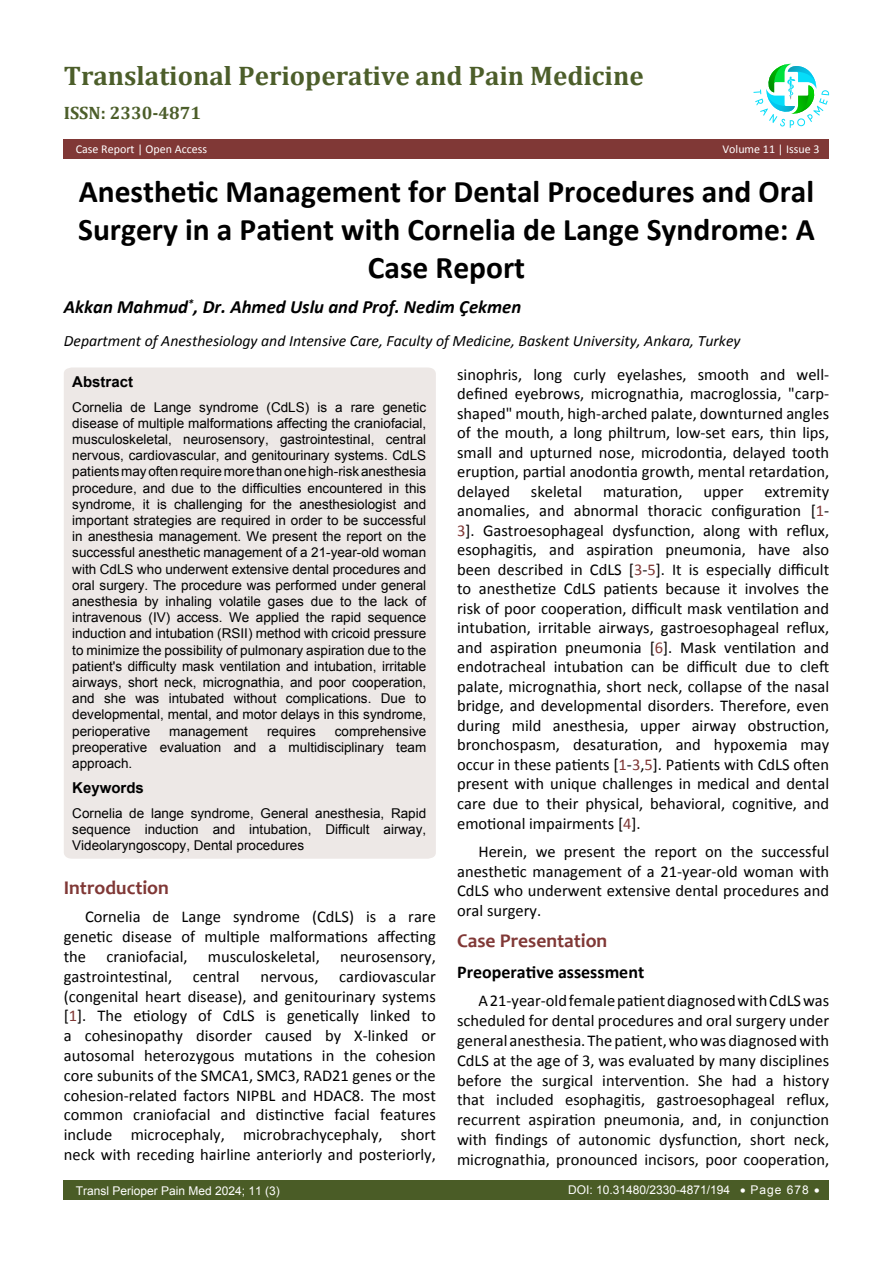
<style>
.page{position:relative;width:893px;height:1263px;background:#fff}
.page>*{position:absolute;margin:0;border:0;box-sizing:border-box;transform-origin:0 0}
.t1{font:700 31.5px/37.8px "Calibri";color:#000;text-align:center}
.t2{font:700 27px "Cambria";color:#4c5e2a}
.t3{font:700 19.5px "Candara";color:#803836}
.t4{font:italic 700 18.75px "Calibri";color:#000}
.t5{font:700 18px "Calibri";color:#000}
.t6{font:700 18px "Cambria";color:#4c5e2a}
.t7{font:16.5px/19.5px "Calibri";color:#000;text-align:justify}
.t8{font:italic 15.75px "Calibri";color:#000}
.t9{font:700 15px "Arial";color:#000}
.t10{font:13.5px/16.2px "Arial";color:#000;text-align:justify}
.t11{font:12px "Arial";color:#fff}
.t12{font:12px "Calibri";color:#fff}
.s1{color:#803836}
</style>
<div class="page">
<div style="left:64px;top:139px;width:765px;height:19px;background:#803836"></div>
<div style="left:64px;top:1180px;width:765px;height:19px;background:#4a5c26"></div>
<svg style="left:753px;top:64px;width:76px;height:64px"></svg>
<div style="left:64px;top:367px;width:372px;height:492px;background:#ede8e6"></div>
<h2 class="t2" style="left:64px;top:57px;width:581px">Translational Perioperative and Pain Medicine</h2>
<p class="t6" style="left:64px;top:100px;width:139px">ISSN: 2330-4871</p>
<p class="t12" style="left:76px;top:142px;width:133px">Case Report | Open Access</p>
<p class="t12" style="left:722px;top:142px;width:99px">Volume 11 | Issue 3</p>
<h1 class="t1" style="left:78px;top:173px;width:738px">Anesthetic Management for Dental Procedures and Oral<br>Surgery in a Patient with Cornelia de Lange Syndrome: A<br>Case Report</h1>
<p class="t4" style="left:64px;top:295px;width:459px">Akkan Mahmud<sup>*</sup>, Dr. Ahmed Uslu and Prof. Nedim Çekmen</p>
<p class="t8" style="left:64px;top:330px;width:678px">Department of Anesthesiology and Intensive Care, Faculty of Medicine, Baskent University, Ankara, Turkey</p>
<p class="t9" style="left:72px;top:372px;width:62px">Abstract</p>
<p class="t10" style="left:72px;top:399px;width:356px">Cornelia de Lange syndrome (CdLS) is a rare genetic disease of multiple malformations affecting the craniofacial, musculoskeletal, neurosensory, gastrointestinal, central nervous, cardiovascular, and genitourinary systems. CdLS patients may often require more than one high-risk anesthesia procedure, and due to the difficulties encountered in this syndrome, it is challenging for the anesthesiologist and important strategies are required in order to be successful in anesthesia management. We present the report on the successful anesthetic management of a 21-year-old woman with CdLS who underwent extensive dental procedures and oral surgery. The procedure was performed under general anesthesia by inhaling volatile gases due to the lack of intravenous (IV) access. We applied the rapid sequence induction and intubation (RSII) method with cricoid pressure to minimize the possibility of pulmonary aspiration due to the patient's difficulty mask ventilation and intubation, irritable airways, short neck, micrognathia, and poor cooperation, and she was intubated without complications. Due to developmental, mental, and motor delays in this syndrome, perioperative</p>
<p class="t7" style="left:457px;top:365px;width:374px">sinophris, long curly eyelashes, smooth and well&shy;defined eyebrows, micrognathia, macroglossia, "carp&shy;shaped" mouth, high-arched palate, downturned angles of the mouth, a long philtrum, low-set ears, thin lips, small and upturned nose, microdontia, delayed tooth eruption, partial anodontia growth, mental retardation, delayed</p>
<p class="t7" style="left:531px;top:482px;width:53px">skeletal</p>
<p class="t7" style="left:603px;top:482px;width:81px">maturation,</p>
<p class="t7" style="left:704px;top:482px;width:41px">upper</p>
<p class="t7" style="left:457px;top:482px;width:374px;text-indent:307px">extremity anomalies, and abnormal thoracic configuration [<span class="s1">1</span>- <span class="s1">3</span>]. Gastroesophageal dysfunction, along with reflux, esophagitis, and aspiration pneumonia, have also been described in CdLS [<span class="s1">3</span>-<span class="s1">5</span>]. It is especially difficult to anesthetize CdLS patients because it involves the risk of poor cooperation, difficult mask ventilation and intubation, irritable airways, gastroesophageal reflux, and aspiration pneumonia [<span class="s1">6</span>]. Mask ventilation and endotracheal intubation can be difficult due to cleft palate, micrognathia, short neck, collapse of the nasal bridge, and developmental disorders. Therefore, even during mild anesthesia, upper airway obstruction, bronchospasm, desaturation, and hypoxemia may occur in these patients [<span class="s1">1</span>-<span class="s1">3</span>,<span class="s1">5</span>]. Patients with CdLS often present with unique challenges in medical and dental care due to their physical, behavioral, cognitive, and emotional impairments [<span class="s1">4</span>].</p>
<p class="t7" style="left:457px;top:841px;width:374px;text-indent:21px">Herein, we present the report on the successful anesthetic management of a 21-year-old woman with CdLS who underwent extensive dental procedures and oral surgery.</p>
<p class="t3" style="left:457px;top:928px;width:152px">Case Presentation</p>
<p class="t5" style="left:457px;top:961px;width:189px">Preoperative assessment</p>
<p class="t7" style="left:457px;top:991px;width:374px;text-indent:21px">A 21-year-old female patient diagnosed with CdLS was scheduled for dental procedures and oral surgery under general anesthesia. The patient, who was diagnosed with CdLS at the age of 3, was evaluated by many disciplines before the surgical intervention. She had a history that included esophagitis, gastroesophageal reflux, recurrent aspiration pneumonia, and, in conjunction with findings of autonomic dysfunction, short neck, micrognathia, pronounced incisors, poor cooperation,</p>
<p class="t10" style="left:72px;top:723px;width:355px;text-indent:262px">comprehensive preoperative evaluation and a multidisciplinary team approach.</p>
<p class="t9" style="left:72px;top:778px;width:73px">Keywords</p>
<p class="t10" style="left:72px;top:805px;width:355px">Cornelia de lange syndrome, General anesthesia, Rapid sequence induction and intubation, Difficult airway, Videolaryngoscopy, Dental procedures</p>
<p class="t10" style="left:169px;top:723px;width:80px">management</p>
<p class="t10" style="left:267px;top:723px;width:50px">requires</p>
<p class="t3" style="left:64px;top:875px;width:107px">Introduction</p>
<p class="t7" style="left:64px;top:907px;width:374px;text-indent:21px">Cornelia de Lange syndrome (CdLS) is a rare genetic disease of multiple malformations affecting the craniofacial, musculoskeletal, neurosensory, gastrointestinal,</p>
<p class="t7" style="left:64px;top:966px;width:374px;text-indent:275px">cardiovascular (congenital heart disease), and genitourinary systems [<span class="s1">1</span>]. The etiology of CdLS is genetically linked to a cohesinopathy disorder caused by X-linked or autosomal heterozygous mutations in the cohesion core subunits of the SMCA1, SMC3, RAD21 genes or the cohesion-related factors NIPBL and HDAC8. The most common craniofacial and distinctive facial features include microcephaly, microbrachycephaly, short neck with receding hairline anteriorly and posteriorly,</p>
<p class="t7" style="left:193px;top:967px;width:48px">central</p>
<p class="t7" style="left:260px;top:967px;width:60px">nervous,</p>
<p class="t11" style="left:76px;top:1183px;width:206px">Transl Perioper Pain Med 2024; 11 (3)</p>
<p class="t11" style="left:568px;top:1182px;width:253px">DOI: 10.31480/2330-4871/194 • Page 678 •</p>
</div>
